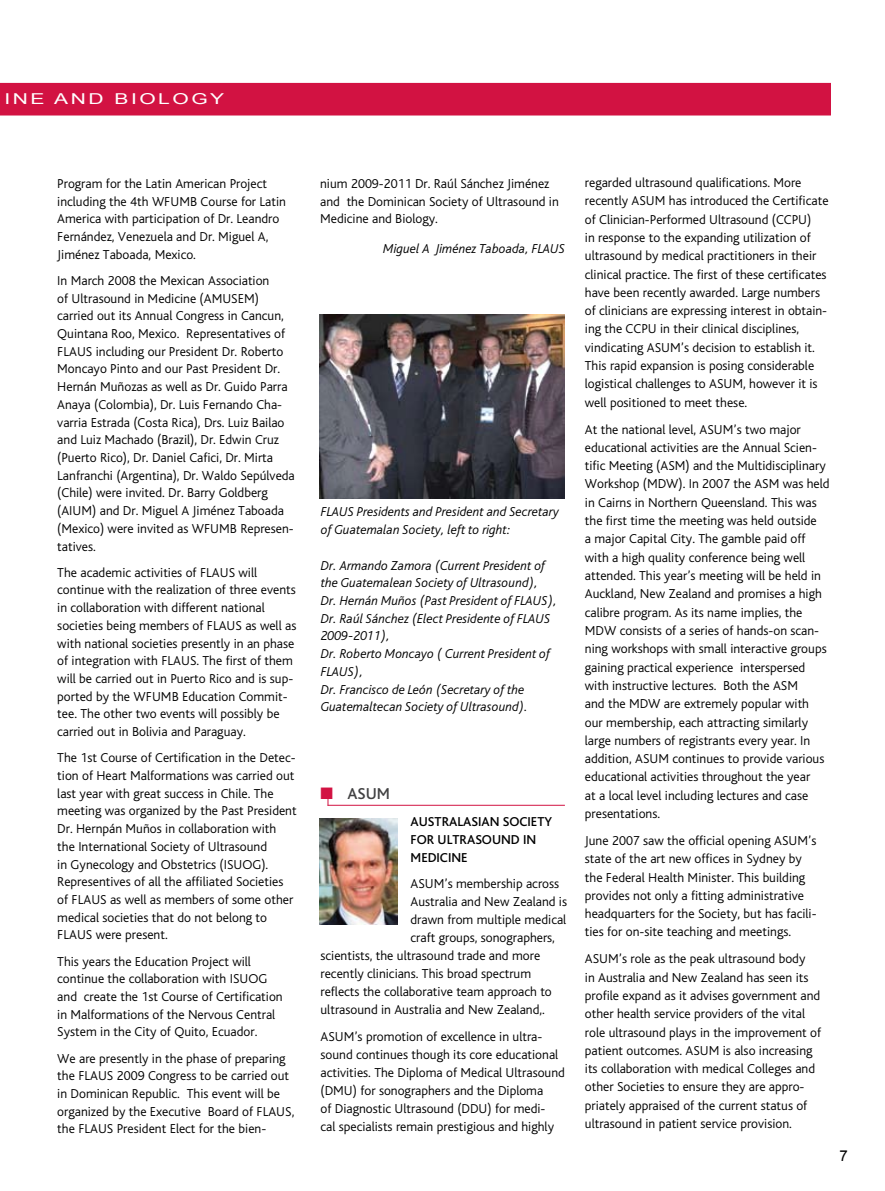
<style>
.page{position:relative;width:885px;height:1191px;background:#fff}
.page>*{position:absolute;margin:0;border:0;box-sizing:border-box;transform-origin:0 0}
.t1{font:500 16.5px "Bliss";color:#414142}
.t2{font:15px "Arial";letter-spacing:.12em;color:#fff;scale:1.4 1}
.t3{font:15px "Arial";color:#000}
.t4{font:300 13.5px/17.7px "Bliss";color:#000}
.t5{font:italic 300 13.5px/17.7px "Bliss";color:#000}
.t6{font:500 13.5px/18px "Bliss";color:#000}
</style>
<div class="page">
<div style="left:0;top:83px;width:830px;height:32px;background:#d21242"></div>
<img style="left:320px;top:315px;width:244px;height:183px">
<img style="left:319px;top:819px;width:79px;height:105px">
<hr style="left:327px;top:805px;width:238px;height:1px;background:#d21242">
<svg style="left:327px;top:794px;width:5px;height:11px"></svg>
<p class="t2" style="left:4px;top:89px;width:158px">INE AND BIOLOGY</p>
<p class="t4" style="left:57px;top:175px;width:230px">Program for the Latin American Project including the 4th WFUMB Course for Latin America with participation of Dr. Leandro Fernández, Venezuela and Dr. Miguel A, Jiménez Taboada, Mexico.</p>
<p class="t4" style="left:57px;top:272px;width:239px">In March 2008 the Mexican Association<br>of Ultrasound in Medicine (AMUSEM) carried out its Annual Congress in Cancun, Quintana Roo, Mexico. Representatives of FLAUS including our President Dr. Roberto Moncayo Pinto and our Past President Dr.<br>Hernán Muñozas as well as Dr. Guido Parra Anaya (Colombia), Dr. Luis Fernando Cha&shy;varria Estrada (Costa Rica), Drs. Luiz Bailao and Luiz Machado (Brazil), Dr. Edwin Cruz (Puerto Rico), Dr. Daniel Cafici, Dr. Mirta Lanfranchi (Argentina), Dr. Waldo Sepúlveda (Chile) were invited. Dr. Barry Goldberg (AIUM) and Dr. Miguel A Jiménez Taboada (Mexico) were invited as WFUMB Represen&shy;tatives.</p>
<p class="t4" style="left:57px;top:563px;width:240px">The academic activities of FLAUS will continue with the realization of three events in collaboration with different national societies being members of FLAUS as well as with national societies presently in an phase of integration with FLAUS. The first of them will be carried out in Puerto Rico and is sup&shy;ported by the WFUMB Education Commit&shy;tee. The other two events will possibly be carried out in Bolivia and Paraguay.</p>
<p class="t4" style="left:57px;top:749px;width:241px">The 1st Course of Certification in the Detec&shy;tion of Heart Malformations was carried out last year with great success in Chile. The meeting was organized by the Past President Dr. Hernpán Muños in collaboration with the International Society of Ultrasound<br>in Gynecology and Obstetrics (ISUOG).<br>Representives of all the affiliated Societies of FLAUS as well as members of some other medical societies that do not belong to FLAUS were present.</p>
<p class="t4" style="left:57px;top:952px;width:227px">This years the Education Project will continue the collaboration with ISUOG and create the 1st Course of Certification in Malformations of the Nervous Central System in the City of Quito, Ecuador.</p>
<p class="t4" style="left:57px;top:1049px;width:238px">We are presently in the phase of preparing the FLAUS 2009 Congress to be carried out in Dominican Republic. This event will be organized by the Executive Board of FLAUS, the FLAUS President Elect for the bien-</p>
<p class="t4" style="left:320px;top:175px;width:240px">nium 2009-2011 Dr. Raúl Sánchez Jiménez and the Dominican Society of Ultrasound in<br>Medicine and Biology.</p>
<p class="t5" style="left:383px;top:240px;width:183px">Miguel A Jiménez Taboada, FLAUS</p>
<p class="t5" style="left:321px;top:503px;width:239px">FLAUS Presidents and President and Secretary of Guatemalan Society, left to right:</p>
<p class="t5" style="left:321px;top:556px;width:237px">Dr. Armando Zamora (Current President of the Guatemalean Society of Ultrasound), Dr. Hernán Muños (Past President of FLAUS), Dr. Raúl Sánchez (Elect Presidente of FLAUS 2009-2011),<br>Dr. Roberto Moncayo ( Current President of FLAUS),<br>Dr. Francisco de León (Secretary of the Guatemaltecan Society of Ultrasound).</p>
<p class="t1" style="left:347px;top:785px;width:44px">ASUM</p>
<p class="t6" style="left:410px;top:812px;width:143px">AUSTRALASIAN SOCIETY<br>FOR ULTRASOUND IN<br>MEDICINE</p>
<p class="t4" style="left:410px;top:875px;width:150px">ASUM’s membership across</p>
<p class="t4" style="left:410px;top:893px;width:158px">Australia and New Zealand is</p>
<p class="t4" style="left:410px;top:911px;width:157px">drawn from multiple medical</p>
<p class="t4" style="left:410px;top:929px;width:146px">craft groups, sonographers,</p>
<p class="t4" style="left:320px;top:947px;width:221px">scientists, the ultrasound trade and more</p>
<p class="t4" style="left:320px;top:965px;width:212px">recently clinicians. This broad spectrum</p>
<p class="t4" style="left:320px;top:983px;width:233px">reflects the collaborative team approach to</p>
<p class="t4" style="left:320px;top:1001px;width:226px">ultrasound in Australia and New Zealand,.</p>
<p class="t4" style="left:320px;top:1027px;width:246px">ASUM’s promotion of excellence in ultra&shy;sound continues though its core educational activities. The Diploma of Medical Ultrasound (DMU) for sonographers and the Diploma<br>of Diagnostic Ultrasound (DDU) for medi-<br>cal specialists remain prestigious and highly</p>
<p class="t4" style="left:585px;top:174px;width:245px;line-height:18.3px">regarded ultrasound qualifications. More recently ASUM has introduced the Certificate of Clinician-Performed Ultrasound (CCPU)<br>in response to the expanding utilization of ultrasound by medical practitioners in their clinical practice. The first of these certificates have been recently awarded. Large numbers of clinicians are expressing interest in obtain&shy;ing the CCPU in their clinical disciplines, vindicating ASUM’s decision to establish it.<br>This rapid expansion is posing considerable logistical challenges to ASUM, however it is well positioned to meet these.</p>
<p class="t4" style="left:585px;top:420px;width:246px;line-height:18.3px">At the national level, ASUM’s two major educational activities are the Annual Scien&shy;tific Meeting (ASM) and the Multidisciplinary Workshop (MDW). In 2007 the ASM was held in Cairns in Northern Queensland. This was the first time the meeting was held outside<br>a major Capital City. The gamble paid off with a high quality conference being well attended. This year’s meeting will be held in Auckland, New Zealand and promises a high calibre program. As its name implies, the MDW consists of a series of hands-on scan&shy;ning workshops with small interactive groups gaining practical experience interspersed with instructive lectures. Both the ASM<br>and the MDW are extremely popular with our membership, each attracting similarly large numbers of registrants every year. In addition, ASUM continues to provide various educational activities throughout the year<br>at a local level including lectures and case presentations.</p>
<p class="t4" style="left:585px;top:831px;width:233px;line-height:18.3px">June 2007 saw the official opening ASUM’s state of the art new offices in Sydney by the Federal Health Minister. This building provides not only a fitting administrative headquarters for the Society, but has facili&shy;ties for on-site teaching and meetings.</p>
<p class="t4" style="left:585px;top:950px;width:238px;line-height:18.3px">ASUM’s role as the peak ultrasound body<br>in Australia and New Zealand has seen its profile expand as it advises government and other health service providers of the vital role ultrasound plays in the improvement of patient outcomes. ASUM is also increasing its collaboration with medical Colleges and other Societies to ensure they are appro&shy;priately appraised of the current status of ultrasound in patient service provision.</p>
<p class="t3" style="left:839px;top:1145px;width:10px">7</p>
</div>
